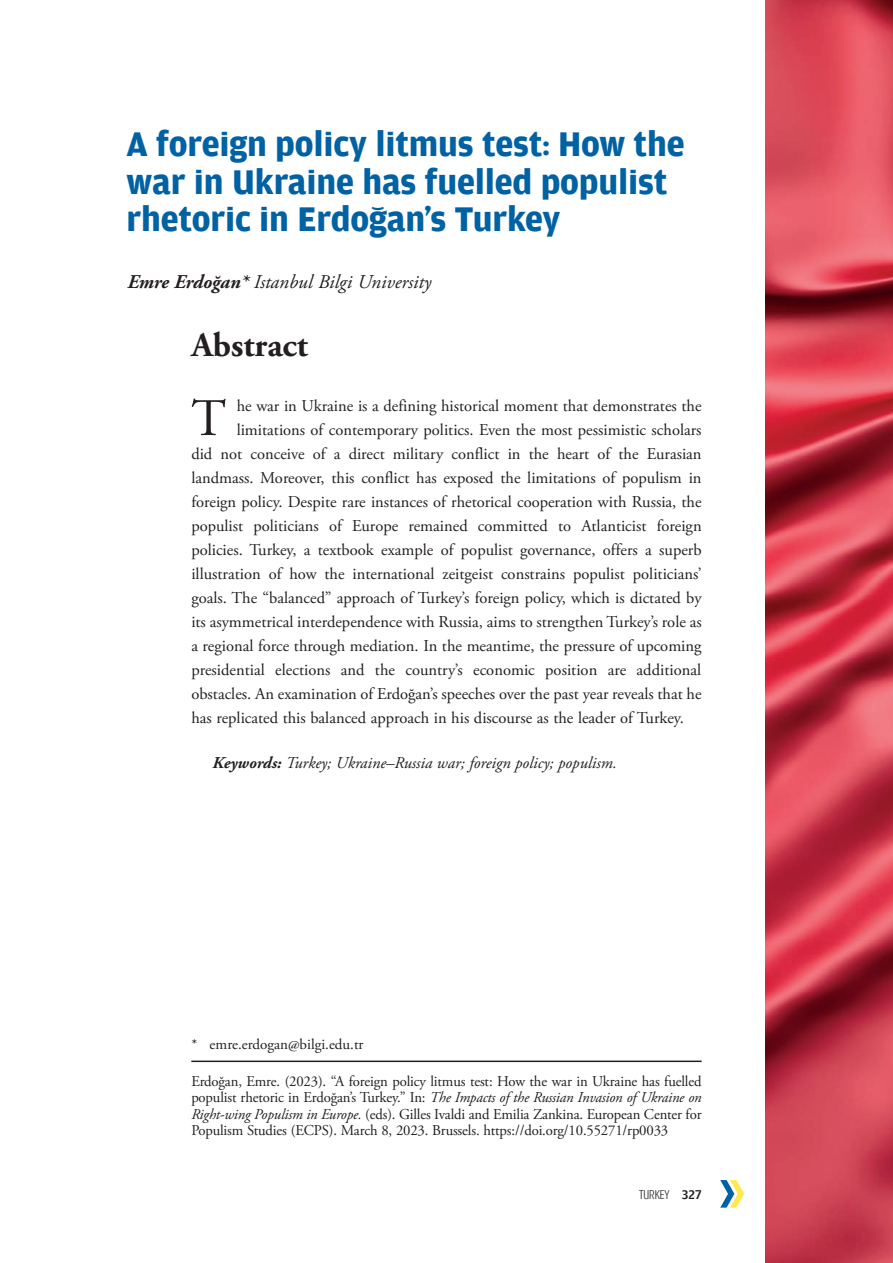
<style>
.page{position:relative;width:893px;height:1263px;background:#fff}
.page>*{position:absolute;margin:0;border:0;box-sizing:border-box;transform-origin:0 0}
.t1{font:52.65px "Adobe Garamond Pro";color:#231f20}
.t2{font:36px/37.5px "Amplitude Boldmanset Z";letter-spacing:.02em;color:#0062a3}
.t3{font:700 34.5px "Adobe Garamond Pro";color:#231f20}
.t4{font:italic 19.5px "Adobe Garamond Pro";color:#231f20}
.t5{font:16.5px "Adobe Garamond Pro";color:#231f20}
.t6{font:italic 16.5px "Adobe Garamond Pro";color:#231f20}
.t7{font:15px/16.5px "Adobe Garamond Pro";letter-spacing:-.01em;color:#231f20;text-align:justify}
.t8{font:13.5px "Amplitude Cond Lightmanset Z";color:#231f20}
.s1{font-weight:700}
.s2{font-style:italic}
.s3{font-family:"Amplitude Medium Z"}
</style>
<div class="page">
<svg style="left:720px;top:1180px;width:24px;height:27px"></svg>
<img style="left:765px;top:0;width:128px;height:1263px">
<hr style="left:191px;top:1060px;width:511px;height:2px;background:#231f20">
<h2 class="t2" style="left:128px;top:126px;width:559px">A foreign policy litmus test: How the war in Ukraine has fuelled populist rhetoric in Erdoğan’s Turkey</h2>
<p class="t4" style="left:128px;top:270px;width:305px"><span class="s1">Emre Erdoğan*</span> Istanbul Bilgi University</p>
<h3 class="t3" style="left:191px;top:325px;width:118px">Abstract</h3>
<h1 class="t1" style="left:191px;top:387px;width:36px">T</h1>
<p class="t5" style="left:237px;top:396px;width:466px">he war in Ukraine is a defining historical moment that demonstrates the</p>
<p class="t5" style="left:237px;top:420px;width:466px">limitations of contemporary politics. Even the most pessimistic scholars</p>
<p class="t5" style="left:191px;top:444px;width:512px">did not conceive of a direct military conflict in the heart of the Eurasian</p>
<p class="t5" style="left:191px;top:468px;width:512px">landmass. Moreover, this conflict has exposed the limitations of populism in</p>
<p class="t5" style="left:191px;top:492px;width:512px">foreign policy. Despite rare instances of rhetorical cooperation with Russia, the</p>
<p class="t5" style="left:191px;top:516px;width:512px">populist politicians of Europe remained committed to Atlanticist foreign</p>
<p class="t5" style="left:191px;top:540px;width:512px">policies. Turkey, a textbook example of populist governance, offers a superb</p>
<p class="t5" style="left:191px;top:564px;width:512px">illustration of how the international zeitgeist constrains populist politicians’</p>
<p class="t5" style="left:191px;top:588px;width:512px">goals. The “balanced” approach of Turkey’s foreign policy, which is dictated by</p>
<p class="t5" style="left:191px;top:612px;width:512px">its asymmetrical interdependence with Russia, aims to strengthen Turkey’s role as</p>
<p class="t5" style="left:191px;top:636px;width:512px">a regional force through mediation. In the meantime, the pressure of upcoming</p>
<p class="t5" style="left:191px;top:660px;width:511px">presidential elections and the country’s economic position are additional</p>
<p class="t5" style="left:191px;top:684px;width:512px">obstacles. An examination of Erdoğan’s speeches over the past year reveals that he</p>
<p class="t5" style="left:191px;top:708px;width:494px">has replicated this balanced approach in his discourse as the leader of Turkey.</p>
<p class="t6" style="left:213px;top:753px;width:406px"><span class="s1">Keywords:</span> Turkey; Ukraine–Russia war; foreign policy; populism.</p>
<p class="t7" style="left:191px;top:1036px;width:174px">* emre.erdogan@bilgi.edu.tr</p>
<p class="t7" style="left:191px;top:1073px;width:512px">Erdoğan, Emre. (2023). “A foreign policy litmus test: How the war in Ukraine has fuelled populist rhetoric in Erdoğan’s Turkey.” In: <span class="s2">The Impacts of the Russian Invasion of Ukraine on Right-wing Populism in Europe.</span> (eds). Gilles Ivaldi and Emilia Zankina. European Center for Populism Studies (ECPS). March 8, 2023. Brussels. https://doi.org/10.55271/rp0033</p>
<p class="t8" style="left:639px;top:1187px;width:64px">TURKEY <span class="s3">327</span></p>
</div>
